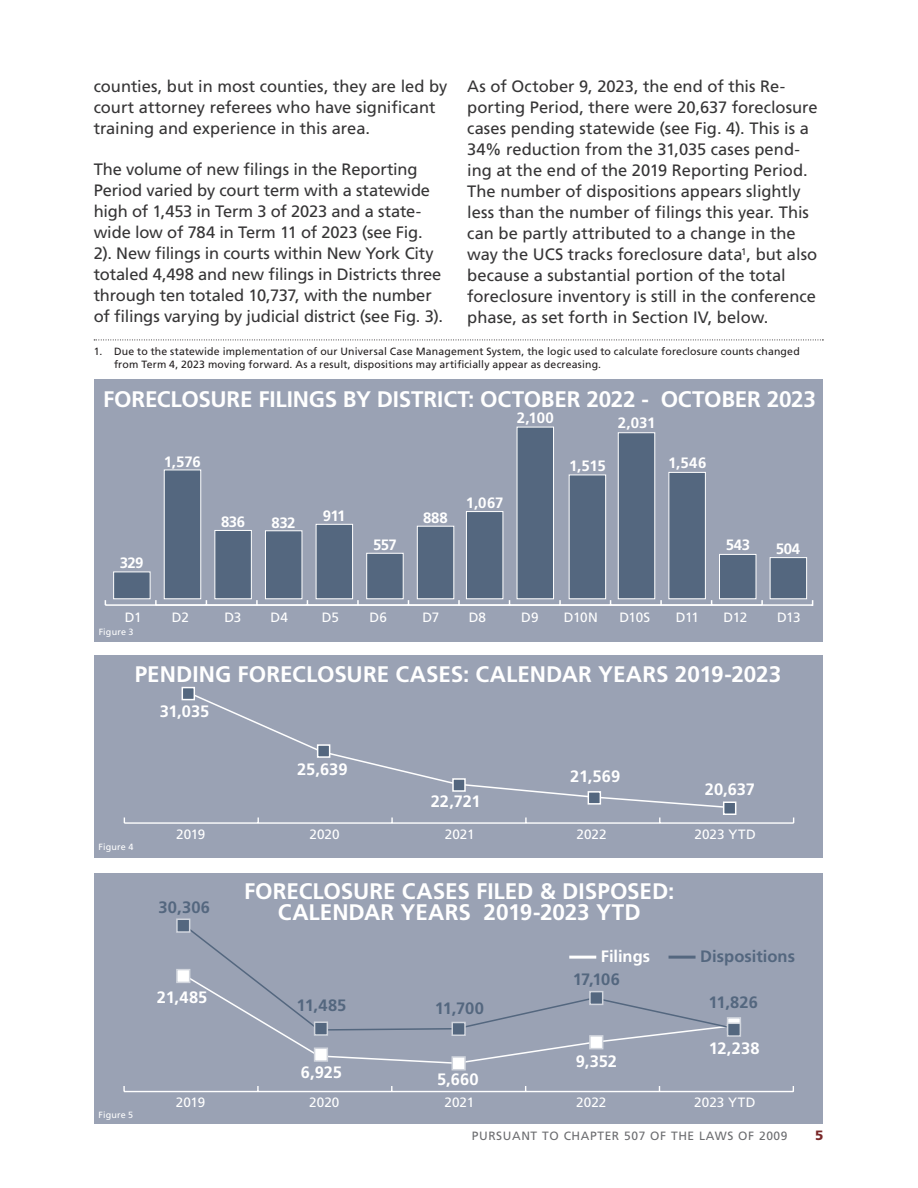
<style>
.page{position:relative;width:918px;height:1188px;background:#fff}
.page>*{position:absolute;margin:0;border:0;box-sizing:border-box;transform-origin:0 0}
.t1{font:700 22.5px/21px "Frutiger LT Std";letter-spacing:-.005em;color:#fff;text-align:center}
.t2{font:16.5px/21px "Frutiger LT Std";letter-spacing:-.005em;color:#363536}
.t3{font:700 16.5px "Frutiger LT Std";letter-spacing:-.005em;color:#fff}
.t4{font:700 16.5px "Frutiger LT Std";letter-spacing:.005em;color:#54677f}
.t5{font:700 15px "Frutiger LT Std";letter-spacing:-.02em;color:#fff}
.t6{font:13.5px "Frutiger LT Std";color:#fff}
.t7{font:900 13.5px "Frutiger LT Std";color:#7a292a}
.t8{font:12px "Frutiger LT Std";letter-spacing:.05em;color:#6c6d70}
.Footnote{font:10.5px/13.5px "Frutiger LT Std";letter-spacing:.015em;color:#231f20}
.t9{font:9px "Frutiger LT Std";letter-spacing:.02em;color:#fff}
</style>
<div class="page">
<svg style="left:94px;top:340px;width:729px;height:1px"></svg>
<div style="left:94px;top:380px;width:730px;height:262px;background:#9aa2b4"></div>
<hr style="left:105px;top:604px;width:657px;height:2px;background:#fff">
<hr style="left:156px;top:604px;width:657px;height:2px;background:#fff">
<div style="left:113px;top:572px;width:38px;height:27px;background:#54677f;border:1px solid #fff"></div>
<div style="left:164px;top:470px;width:37px;height:129px;background:#54677f;border:1px solid #fff"></div>
<div style="left:214px;top:530px;width:38px;height:69px;background:#54677f;border:1px solid #fff"></div>
<div style="left:265px;top:530px;width:37px;height:69px;background:#54677f;border:1px solid #fff"></div>
<div style="left:316px;top:524px;width:37px;height:75px;background:#54677f;border:1px solid #fff"></div>
<div style="left:366px;top:553px;width:38px;height:46px;background:#54677f;border:1px solid #fff"></div>
<div style="left:417px;top:526px;width:37px;height:73px;background:#54677f;border:1px solid #fff"></div>
<div style="left:466px;top:511px;width:37px;height:88px;background:#54677f;border:1px solid #fff"></div>
<div style="left:517px;top:427px;width:37px;height:172px;background:#54677f;border:1px solid #fff"></div>
<div style="left:569px;top:475px;width:37px;height:124px;background:#54677f;border:1px solid #fff"></div>
<div style="left:618px;top:432px;width:37px;height:167px;background:#54677f;border:1px solid #fff"></div>
<div style="left:669px;top:472px;width:37px;height:127px;background:#54677f;border:1px solid #fff"></div>
<div style="left:719px;top:554px;width:37px;height:45px;background:#54677f;border:1px solid #fff"></div>
<div style="left:770px;top:557px;width:37px;height:42px;background:#54677f;border:1px solid #fff"></div>
<div style="left:94px;top:656px;width:730px;height:202px;background:#9aa2b4"></div>
<svg style="left:185px;top:694px;width:545px;height:114px"></svg>
<div style="left:182px;top:687px;width:13px;height:13px;background:#54677f;border:2px solid #fff"></div>
<div style="left:317px;top:744px;width:13px;height:14px;background:#54677f;border:2px solid #fff"></div>
<div style="left:452px;top:778px;width:14px;height:14px;background:#54677f;border:2px solid #fff"></div>
<div style="left:588px;top:791px;width:13px;height:14px;background:#54677f;border:2px solid #fff"></div>
<div style="left:723px;top:802px;width:13px;height:13px;background:#54677f;border:2px solid #fff"></div>
<hr style="left:124px;top:822px;width:670px;height:2px;background:#fff">
<div style="left:94px;top:873px;width:729px;height:251px;background:#9aa2b4"></div>
<hr style="left:124px;top:1091px;width:669px;height:1px;background:#fff">
<svg style="left:278px;top:1032px;width:408px;height:33px"></svg>
<svg style="left:190px;top:921px;width:537px;height:111px"></svg>
<div style="left:176px;top:969px;width:14px;height:14px;background:#fff;border:2px solid #d1d5dd"></div>
<div style="left:314px;top:1048px;width:14px;height:14px;background:#fff;border:2px solid #d1d5dd"></div>
<div style="left:452px;top:1056px;width:14px;height:14px;background:#fff;border:2px solid #d1d5dd"></div>
<div style="left:589px;top:1035px;width:14px;height:14px;background:#fff;border:2px solid #d1d5dd"></div>
<svg style="left:727px;top:1017px;width:14px;height:6px"></svg>
<div style="left:176px;top:919px;width:14px;height:14px;background:#54677f;border:2px solid #d1d5dd"></div>
<div style="left:314px;top:1021px;width:14px;height:15px;background:#54677f;border:2px solid #d1d5dd"></div>
<div style="left:452px;top:1022px;width:14px;height:14px;background:#54677f;border:2px solid #d1d5dd"></div>
<div style="left:589px;top:991px;width:14px;height:14px;background:#54677f;border:2px solid #d1d5dd"></div>
<div style="left:727px;top:1023px;width:14px;height:14px;background:#54677f;border:2px solid #d1d5dd"></div>
<hr style="left:569px;top:956px;width:27px;height:3px;background:#fff">
<hr style="left:669px;top:956px;width:27px;height:3px;background:#54677f">
<p class="t2" style="left:467px;top:76px;width:352px">As of October 9, 2023, the end of this Re&shy;porting Period, there were 20,637 foreclosure cases pending statewide (see Fig. 4). This is a 34% reduction from the 31,035 cases pend&shy;ing at the end of the 2019 Reporting Period.<br>The number of dispositions appears slightly less than the number of filings this year. This can be partly attributed to a change in the way the UCS tracks foreclosure data<sup>1</sup>, but also because a substantial portion of the total foreclosure inventory is still in the conference phase, as set forth in Section IV, below.</p>
<p class="t2" style="left:94px;top:76px;width:355px">counties, but in most counties, they are led by court attorney referees who have significant training and experience in this area.</p>
<p class="t2" style="left:94px;top:159px;width:351px">The volume of new filings in the Reporting Period varied by court term with a statewide high of 1,453 in Term 3 of 2023 and a state&shy;wide low of 784 in Term 11 of 2023 (see Fig.<br>2). New filings in courts within New York City totaled 4,498 and new filings in Districts three through ten totaled 10,737, with the number of filings varying by judicial district (see Fig. 3).</p>
<p class="Footnote" style="left:114px;top:344px;width:687px;text-indent:-20px">1. Due to the statewide implementation of our Universal Case Management System, the logic used to calculate foreclosure counts changed from Term 4, 2023 moving forward. As a result, dispositions may artificially appear as decreasing.</p>
<p class="t1" style="left:103px;top:389px;width:714px">FORECLOSURE FILINGS BY DISTRICT: OCTOBER 2022 - OCTOBER 2023</p>
<p class="t5" style="left:517px;top:409px;width:39px">2,100</p>
<p class="t5" style="left:618px;top:414px;width:39px">2,031</p>
<p class="t5" style="left:164px;top:453px;width:39px">1,576</p>
<p class="t5" style="left:668px;top:454px;width:40px">1,546</p>
<p class="t5" style="left:569px;top:457px;width:38px">1,515</p>
<p class="t5" style="left:120px;top:554px;width:25px">329</p>
<p class="t5" style="left:221px;top:513px;width:26px">836</p>
<p class="t5" style="left:272px;top:514px;width:25px">832</p>
<p class="t5" style="left:323px;top:507px;width:24px">911</p>
<p class="t5" style="left:373px;top:536px;width:25px">557</p>
<p class="t5" style="left:423px;top:509px;width:26px">888</p>
<p class="t5" style="left:466px;top:494px;width:39px">1,067</p>
<p class="t5" style="left:726px;top:536px;width:26px">543</p>
<p class="t5" style="left:776px;top:540px;width:26px">504</p>
<p class="t6" style="left:125px;top:609px;width:18px">D1</p>
<p class="t6" style="left:172px;top:609px;width:18px">D2</p>
<p class="t6" style="left:224px;top:609px;width:18px">D3</p>
<p class="t6" style="left:271px;top:609px;width:19px">D4</p>
<p class="t6" style="left:322px;top:609px;width:19px">D5</p>
<p class="t6" style="left:370px;top:609px;width:19px">D6</p>
<p class="t6" style="left:423px;top:609px;width:18px">D7</p>
<p class="t6" style="left:469px;top:609px;width:19px">D8</p>
<p class="t6" style="left:521px;top:609px;width:19px">D9</p>
<p class="t6" style="left:564px;top:609px;width:35px">D10N</p>
<p class="t6" style="left:619px;top:609px;width:32px">D10S</p>
<p class="t6" style="left:676px;top:609px;width:25px">D11</p>
<p class="t6" style="left:724px;top:609px;width:25px">D12</p>
<p class="t6" style="left:777px;top:609px;width:25px">D13</p>
<p class="t9" style="left:99px;top:627px;width:36px">Figure 3</p>
<p class="t1" style="left:135px;top:664px;width:648px">PENDING FORECLOSURE CASES: CALENDAR YEARS 2019-2023</p>
<p class="t3" style="left:160px;top:701px;width:51px">31,035</p>
<p class="t3" style="left:297px;top:759px;width:52px">25,639</p>
<p class="t3" style="left:431px;top:792px;width:52px">22,721</p>
<p class="t3" style="left:570px;top:767px;width:51px">21,569</p>
<p class="t3" style="left:705px;top:779px;width:52px">20,637</p>
<p class="t9" style="left:99px;top:841px;width:36px">Figure 4</p>
<p class="t9" style="left:98px;top:1110px;width:36px">Figure 5</p>
<p class="t6" style="left:176px;top:826px;width:31px">2019</p>
<p class="t6" style="left:310px;top:826px;width:32px">2020</p>
<p class="t6" style="left:445px;top:826px;width:31px">2021</p>
<p class="t6" style="left:577px;top:826px;width:32px">2022</p>
<p class="t6" style="left:695px;top:826px;width:63px">2023 YTD</p>
<p class="t4" style="left:159px;top:898px;width:53px">30,306</p>
<p class="t3" style="left:157px;top:988px;width:52px">21,485</p>
<p class="t1" style="left:244px;top:881px;width:432px">FORECLOSURE CASES FILED &amp; DISPOSED:<br>CALENDAR YEARS 2019-2023 YTD</p>
<p class="t3" style="left:601px;top:946px;width:51px">Filings</p>
<p class="t4" style="left:700px;top:946px;width:96px">Dispositions</p>
<p class="t4" style="left:297px;top:996px;width:51px">11,485</p>
<p class="t4" style="left:435px;top:999px;width:50px">11,700</p>
<p class="t3" style="left:301px;top:1062px;width:43px">6,925</p>
<p class="t3" style="left:437px;top:1070px;width:43px">5,660</p>
<p class="t4" style="left:573px;top:970px;width:49px">17,106</p>
<p class="t3" style="left:576px;top:1052px;width:43px">9,352</p>
<p class="t4" style="left:708px;top:993px;width:51px">11,826</p>
<p class="t3" style="left:709px;top:1038px;width:52px">12,238</p>
<p class="t6" style="left:176px;top:1094px;width:31px">2019</p>
<p class="t6" style="left:309px;top:1094px;width:32px">2020</p>
<p class="t6" style="left:444px;top:1094px;width:31px">2021</p>
<p class="t6" style="left:576px;top:1094px;width:32px">2022</p>
<p class="t6" style="left:694px;top:1094px;width:63px">2023 YTD</p>
<p class="t8" style="left:472px;top:1128px;width:317px">PURSUANT TO CHAPTER 507 OF THE LAWS OF 2009</p>
<p class="t7" style="left:815px;top:1127px;width:10px">5</p>
</div>
